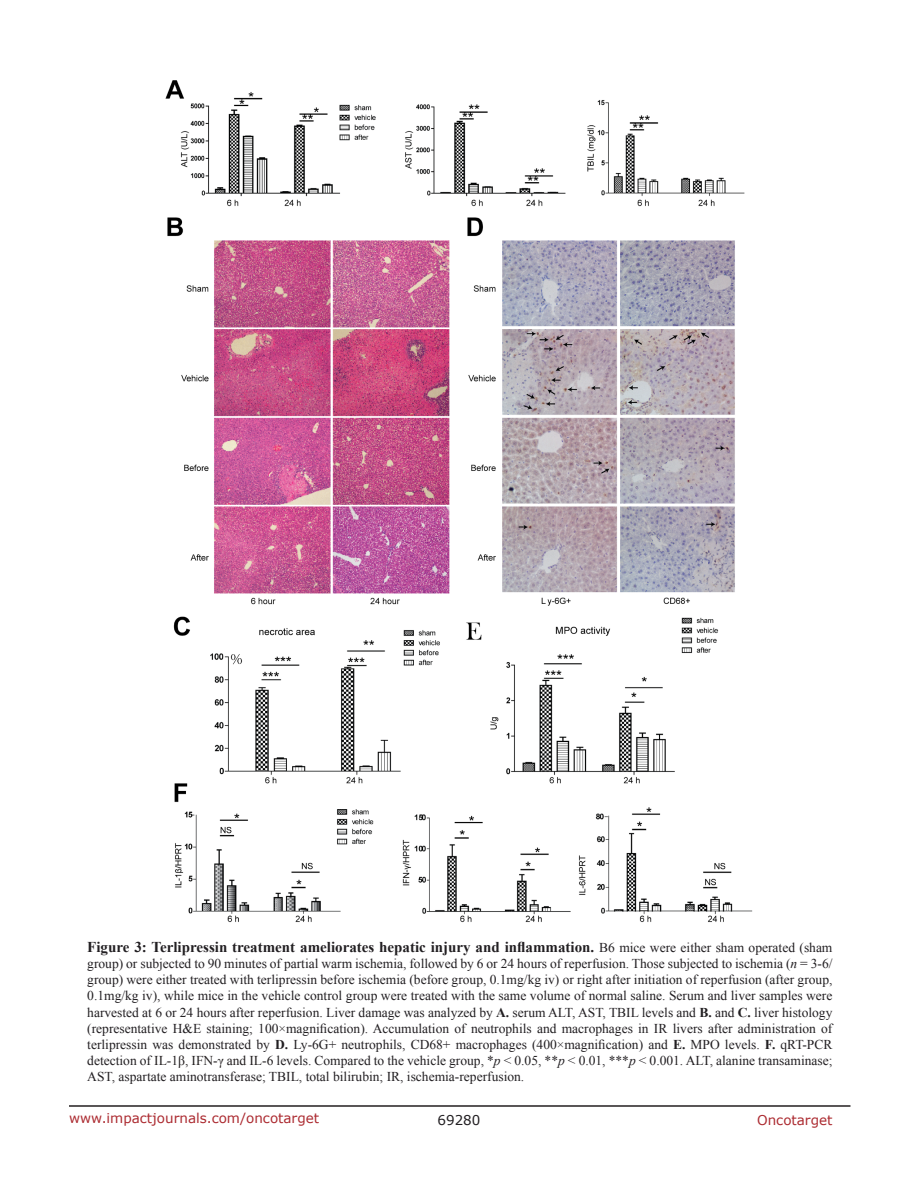
<style>
.page{position:relative;width:918px;height:1188px;background:#fff}
.page>*{position:absolute;margin:0;border:0;box-sizing:border-box;transform-origin:0 0}
.FigureText{font:700 15px "Times New Roman";color:#221f22}
.FigureText-2{font:13.5px/16.2px "Times New Roman";color:#221f22;text-align:justify}
.t1{font:13.5px "Verdana";color:#ac2b31}
.t2{font:13.5px "Verdana";color:#221f22}
.s1{font-weight:400;font-size:13.5px}
.s2{font-style:italic}
.s3{font-weight:700}
.s4{color:#231f20}
</style>
<div class="page">
<hr style="left:69px;top:1105px;width:781px;height:2px;background:#231f20">
<img style="left:165px;top:80px;width:588px;height:843px">
<p class="FigureText" style="left:87px;top:936px;width:747px">Figure 3: Terlipressin treatment ameliorates hepatic injury and inflammation. <span class="s1">B6 mice were either sham operated (sham</span></p>
<p class="FigureText-2" style="left:87px;top:955px;width:747px">group) or subjected to 90 minutes of partial warm ischemia, followed by 6 or 24 hours of reperfusion. Those subjected to ischemia (<span class="s2">n</span> = 3-6/ group) were either treated with terlipressin before ischemia (before group, 0.1mg/kg iv) or right after initiation of reperfusion (after group, 0.1mg/kg iv), while mice in the vehicle control group were treated with the same volume of normal saline. Serum and liver samples were harvested at 6 or 24 hours after reperfusion. Liver damage was analyzed by <span class="s3">A.</span> serum ALT, AST, TBIL levels and <span class="s3">B.</span> and <span class="s3">C.</span> liver histology (representative H&amp;E staining; 100×magnification). Accumulation of neutrophils and macrophages in IR livers after administration of terlipressin was demonstrated by <span class="s3">D.</span> Ly-6G+ neutrophils, CD68+ macrophages (400×magnification) and <span class="s3">E.</span> MPO levels. <span class="s3">F.</span> qRT-PCR detection of <span class="s4">IL-1β, IFN-γ and IL-6</span> levels. Compared to the vehicle group, *<span class="s2">p</span> &lt; 0.05, **<span class="s2">p</span> &lt; 0.01, ***<span class="s2">p</span> &lt; 0.001. ALT, alanine transaminase; AST, aspartate aminotransferase; TBIL, total bilirubin; IR, ischemia-reperfusion.</p>
<p class="t1" style="left:69px;top:1109px;width:252px">www.impactjournals.com/oncotarget</p>
<p class="t2" style="left:438px;top:1111px;width:44px">69280</p>
<p class="t1" style="left:757px;top:1111px;width:77px">Oncotarget</p>
</div>
